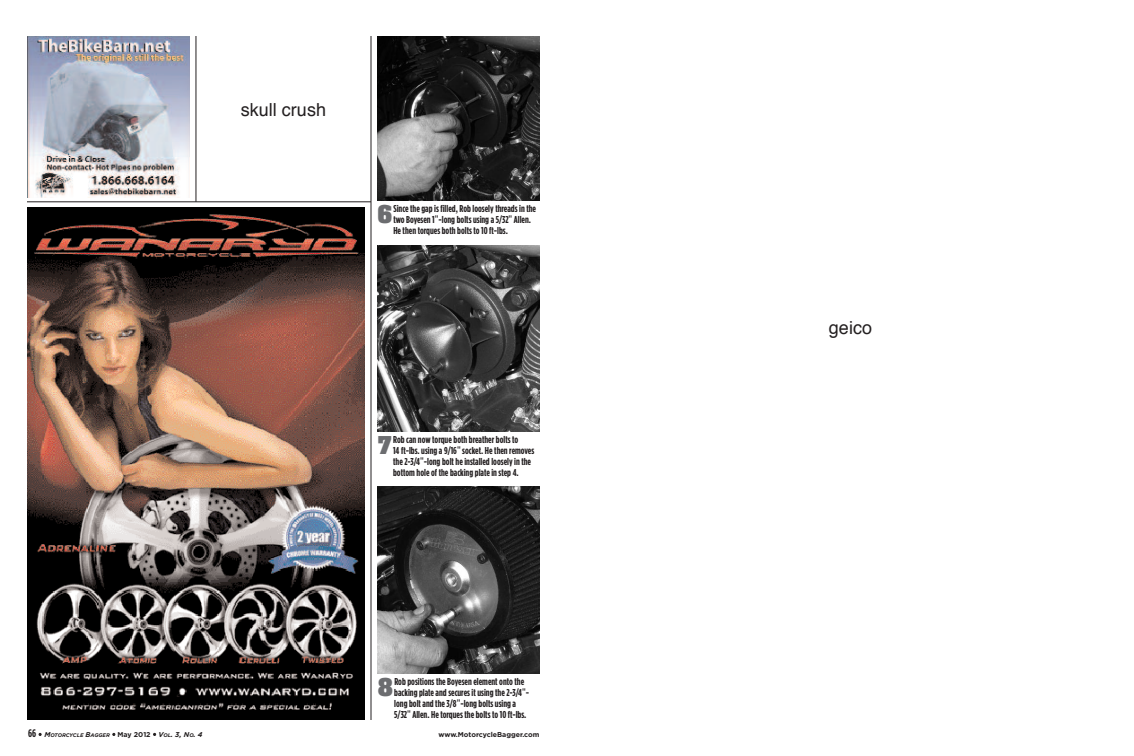
<style>
.page{position:relative;width:1134px;height:756px;background:#fff}
.page>*{position:absolute;margin:0;border:0;box-sizing:border-box;transform-origin:0 0}
.t1{font:700 21px "Aachen";color:#6c6d70}
.t2{font:18px "Helvetica";color:#231f20}
.t3{font:700 10px/11px "Gotham Condensed";color:#231f20}
.t4{font:700 7px "Gotham";color:#231f20}
.t5{font:italic 700 5.2px "Gotham";color:#231f20}
.s1{font-family:"Lucida Grande";font-weight:400}
.s2{font-family:"Gotham Condensed";font-style:normal;font-size:11px}
.s3{font-style:normal;font-size:7px}
.s4{font-size:7px}
</style>
<div class="page">
<img style="left:27px;top:36px;width:163px;height:162px">
<img style="left:27px;top:207px;width:338px;height:513px">
<hr style="left:27px;top:202px;width:344px;height:1px;background:#231f20">
<hr style="left:371px;top:36px;width:1px;height:684px;background:#231f20">
<img style="left:377px;top:36px;width:163px;height:165px">
<img style="left:377px;top:245px;width:163px;height:187px">
<img style="left:377px;top:487px;width:163px;height:187px">
<hr style="left:196px;top:36px;width:1px;height:166px;background:#231f20">
<h2 class="t2" style="left:241px;top:102px;width:87px">skull crush</h2>
<h1 class="t1" style="left:378px;top:203px;width:16px">6</h1>
<p class="t3" style="left:393px;top:203px;width:144px">Since the gap is filled, Rob loosely threads in the two Boyesen 1<span class="s1">"</span>-long bolts using a 5/32<span class="s1">"</span> Allen.<br>He then torques both bolts to 10 ft-lbs.</p>
<h1 class="t1" style="left:378px;top:434px;width:15px">7</h1>
<p class="t3" style="left:393px;top:434px;width:143px">Rob can now torque both breather bolts to<br>14 ft-lbs. using a 9/16<span class="s1">"</span> socket. He then removes the 2-3/4<span class="s1">"</span>-long bolt he installed loosely in the bottom hole of the backing plate in step 4.</p>
<h1 class="t1" style="left:378px;top:676px;width:17px">8</h1>
<p class="t3" style="left:394px;top:676px;width:137px">Rob positions the Boyesen element onto the backing plate and secures it using the 2-3/4<span class="s1">"</span>- long bolt and the 3/8<span class="s1">"</span>-long bolts using a 5/32<span class="s1">"</span> Allen. He torques the bolts to 10 ft-lbs.</p>
<p class="t5" style="left:28px;top:732px;width:176px"><span class="s2">66</span> <span class="s3">•</span> <span class="s4">M</span>OTORCYCLE <span class="s4">B</span>AGGER <span class="s3">• May 2012 •</span> <span class="s4">V</span>OL<span class="s4">. 3, N</span>O<span class="s4">. 4</span></p>
<p class="t4" style="left:438px;top:730px;width:102px">www.MotorcycleBagger.com</p>
<h2 class="t2" style="left:829px;top:320px;width:45px">geico</h2>
</div>
